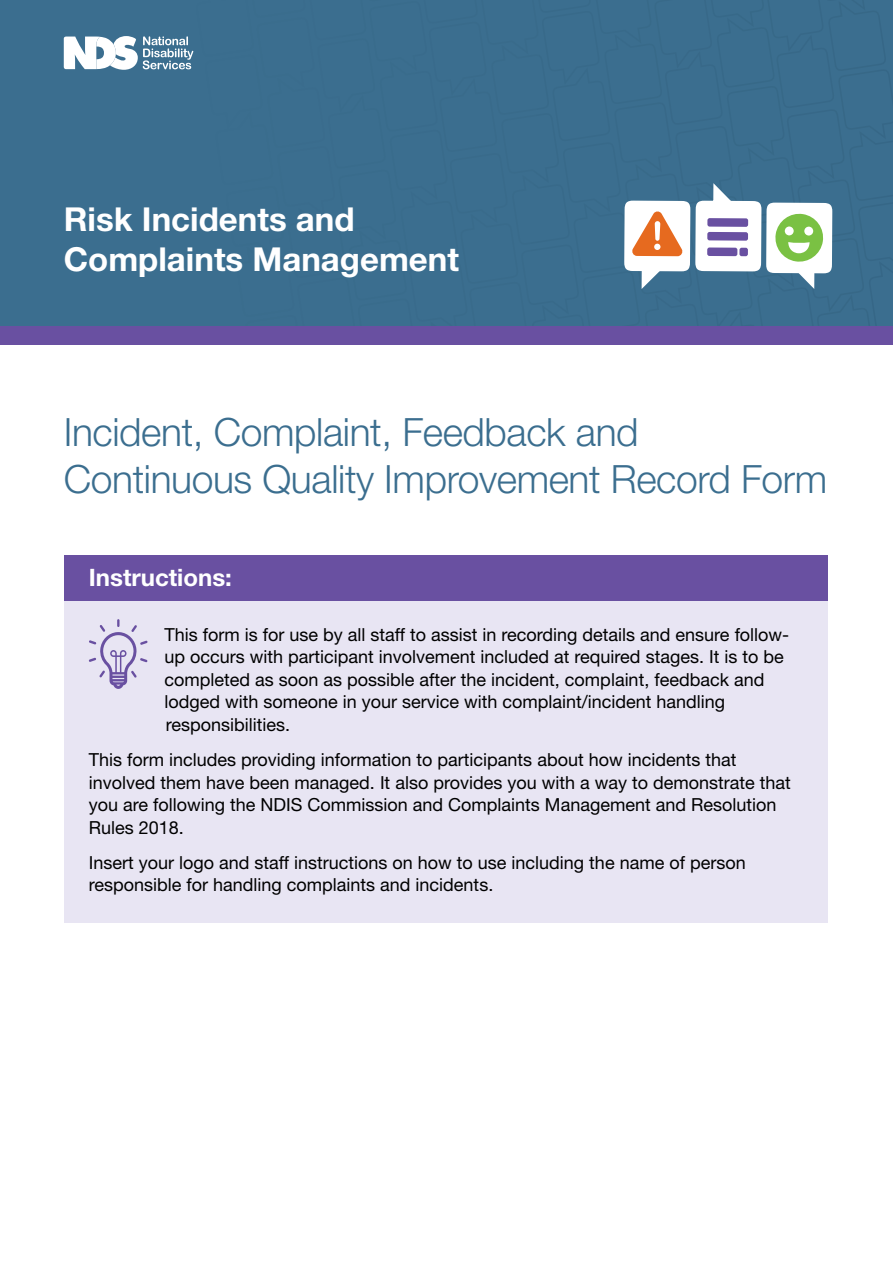
<style>
.page{position:relative;width:893px;height:1263px;background:#fff}
.page>*{position:absolute;margin:0;border:0;box-sizing:border-box;transform-origin:0 0}
.Main_Heading_1{font:300 39px/46.8px "Helvetica Neue";letter-spacing:-.01em;color:#3b6e8f}
.t1{font:700 33px/39.6px "Helvetica Neue";color:#fff}
.t2{font:700 24px "Helvetica Neue";color:#fff}
.t3{font:18px/22.5px "Helvetica Neue";color:#000}
</style>
<div class="page">
<div style="left:0;top:319px;width:893px;height:26px;background:#6950a1"></div>
<div style="left:0;top:0;width:893px;height:325px;background:#3b6e8f"></div>
<svg style="left:64px;top:36px;width:129px;height:34px"></svg>
<div style="left:766px;top:203px;width:66px;height:70px;background:#fff;border-radius:9px"></div>
<svg style="left:642px;top:271px;width:25px;height:18px"></svg>
<div style="left:624px;top:201px;width:66px;height:70px;background:#fff;border-radius:9px"></div>
<svg style="left:775px;top:213px;width:50px;height:76px"></svg>
<div style="left:785px;top:226px;width:9px;height:9px;background:#fff;border-radius:50%"></div>
<div style="left:804px;top:227px;width:9px;height:9px;background:#fff;border-radius:50%"></div>
<svg style="left:695px;top:183px;width:66px;height:88px"></svg>
<div style="left:707px;top:218px;width:41px;height:9px;background:#6950a1;border-radius:2px"></div>
<div style="left:707px;top:247px;width:30px;height:9px;background:#6950a1;border-radius:2px"></div>
<div style="left:707px;top:232px;width:41px;height:9px;background:#6950a1;border-radius:2px"></div>
<div style="left:739px;top:248px;width:9px;height:8px;background:#6950a1;border-radius:2px"></div>
<svg style="left:632px;top:211px;width:51px;height:45px"></svg>
<div style="left:64px;top:555px;width:764px;height:368px;background:#e8e5f3"></div>
<div style="left:64px;top:555px;width:764px;height:46px;background:#6950a1"></div>
<svg style="left:89px;top:619px;width:59px;height:70px"></svg>
<h2 class="t1" style="left:64px;top:199px;width:397px">Risk Incidents and<br>Complaints Management</h2>
<p class="Main_Heading_1" style="left:64px;top:408px;width:765px">Incident, Complaint, Feedback and<br>Continuous Quality Improvement Record Form</p>
<p class="t2" style="left:89px;top:562px;width:145px">Instructions:</p>
<p class="t3" style="left:164px;top:623px;width:626px">This form is for use by all staff to assist in recording details and ensure follow&shy;up occurs with participant involvement included at required stages. It is to be completed as soon as possible after the incident, complaint, feedback and lodged with someone in your service with complaint/incident handling responsibilities.</p>
<p class="t3" style="left:89px;top:748px;width:703px">This form includes providing information to participants about how incidents that involved them have been managed. It also provides you with a way to demonstrate that you are following the NDIS Commission and Complaints Management and Resolution Rules 2018.</p>
<p class="t3" style="left:89px;top:851px;width:658px">Insert your logo and staff instructions on how to use including the name of person responsible for handling complaints and incidents.</p>
</div>
